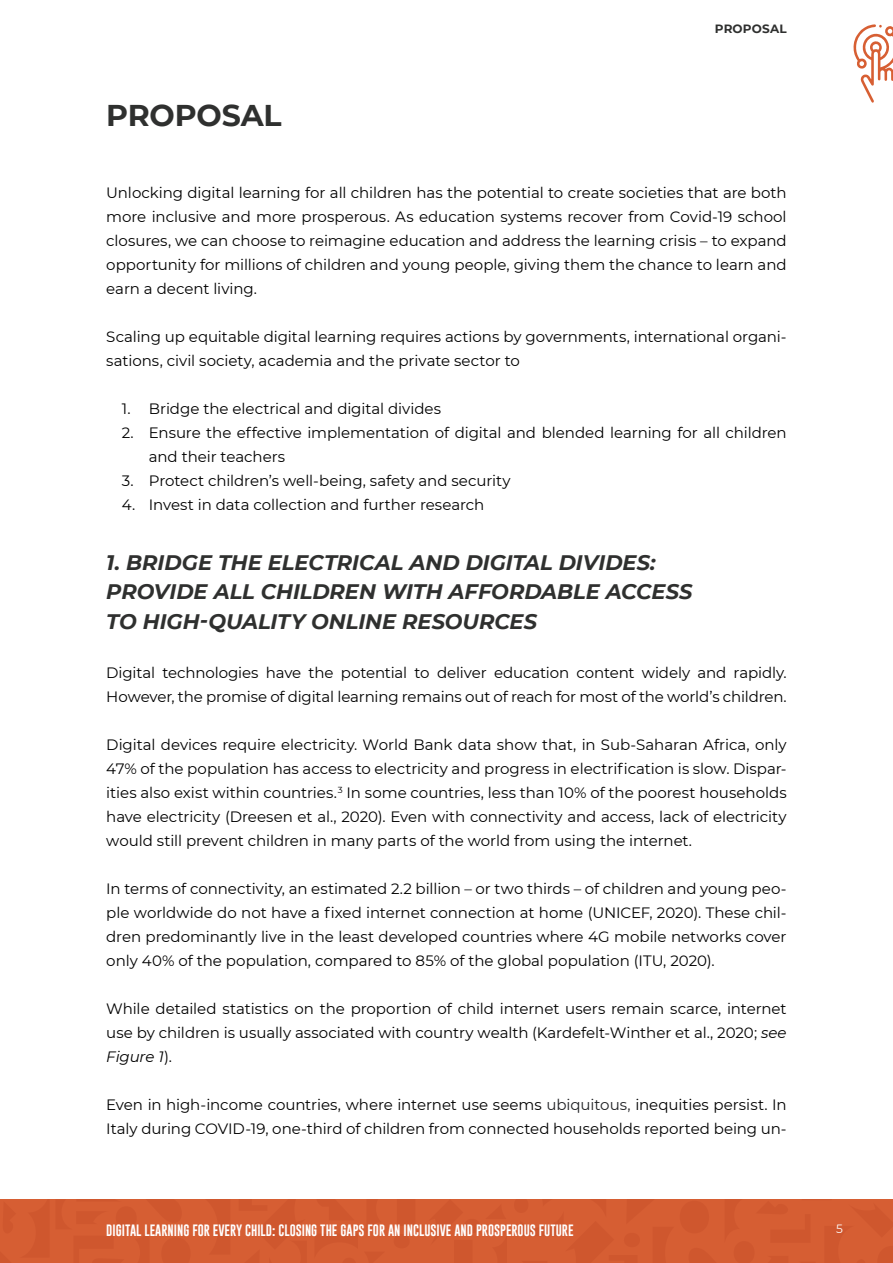
<style>
.page{position:relative;width:893px;height:1263px;background:#fff}
.page>*{position:absolute;margin:0;border:0;box-sizing:border-box;transform-origin:0 0}
.t1{font:700 30px "Montserrat";letter-spacing:-.005em;color:#2f302f}
.t2{font:italic 700 21px/29.2px "Montserrat";letter-spacing:-.005em;color:#2f302f}
.t3{font:15px/24px "Montserrat";letter-spacing:-.005em;color:#000;text-align:justify}
.t4{font:12px "Gobold";color:#fff}
.t5{font:700 12px "Montserrat";letter-spacing:.015em;color:#2f302f}
.t6{font:12px "Montserrat";color:#fff}
.s1{font-style:italic}
.s2{color:#202124}
</style>
<div class="page">
<div style="left:0;top:1199px;width:893px;height:64px;background:#d65e33"></div>
<svg style="left:853px;top:24px;width:40px;height:79px"></svg>
<h1 class="t1" style="left:106px;top:94px;width:177px">PROPOSAL</h1>
<p class="t5" style="left:715px;top:20px;width:73px">PROPOSAL</p>
<p class="t3" style="left:106px;top:180px;width:682px">Unlocking digital learning for all children has the potential to create societies that are both more inclusive and more prosperous. As education systems recover from Covid-19 school closures, we can choose to reimagine education and address the learning crisis – to expand opportunity for millions of children and young people, giving them the chance to learn and earn a decent living.</p>
<p class="t3" style="left:106px;top:324px;width:682px">Scaling up equitable digital learning requires actions by governments, international organi&shy;sations, civil society, academia and the private sector to</p>
<p class="t3" style="left:122px;top:396px;width:321px">1. Bridge the electrical and digital divides</p>
<p class="t3" style="left:149px;top:420px;width:639px;text-indent:-27px">2. Ensure the effective implementation of digital and blended learning for all children and their teachers</p>
<p class="t3" style="left:122px;top:468px;width:390px">3. Protect children’s well-being, safety and security</p>
<p class="t3" style="left:122px;top:492px;width:364px">4. Invest in data collection and further research</p>
<h2 class="t2" style="left:106px;top:547px;width:588px">1. BRIDGE THE ELECTRICAL AND DIGITAL DIVIDES:<br>PROVIDE ALL CHILDREN WITH AFFORDABLE ACCESS<br>TO HIGH-QUALITY ONLINE RESOURCES</h2>
<p class="t3" style="left:106px;top:660px;width:682px">Digital technologies have the potential to deliver education content widely and rapidly.<br>However, the promise of digital learning remains out of reach for most of the world’s children.</p>
<p class="t3" style="left:106px;top:732px;width:682px">Digital devices require electricity. World Bank data show that, in Sub-Saharan Africa, only 47% of the population has access to electricity and progress in electrification is slow. Dispar&shy;ities also exist within countries.<sup>3</sup> In some countries, less than 10% of the poorest households have electricity (Dreesen et al., 2020). Even with connectivity and access, lack of electricity would still prevent children in many parts of the world from using the internet.</p>
<p class="t3" style="left:106px;top:876px;width:682px">In terms of connectivity, an estimated 2.2 billion – or two thirds – of children and young peo&shy;ple worldwide do not have a fixed internet connection at home (UNICEF, 2020). These chil&shy;dren predominantly live in the least developed countries where 4G mobile networks cover only 40% of the population, compared to 85% of the global population (ITU, 2020).</p>
<p class="t3" style="left:106px;top:996px;width:682px">While detailed statistics on the proportion of child internet users remain scarce, internet use by children is usually associated with country wealth (Kardefelt-Winther et al., 2020; <span class="s1">see Figure 1</span>).</p>
<p class="t3" style="left:106px;top:1092px;width:682px">Even in high-income countries, where internet use seems <span class="s2">ubiquitous,</span> inequities persist. In<br>Italy during COVID-19, one-third of children from connected households reported being un-</p>
<p class="t4" style="left:106px;top:1223px;width:469px">DIGITAL LEARNING FOR EVERY CHILD: CLOSING THE GAPS FOR AN INCLUSIVE AND PROSPEROUS FUTURE</p>
<p class="t6" style="left:836px;top:1221px;width:8px">5</p>
</div>
